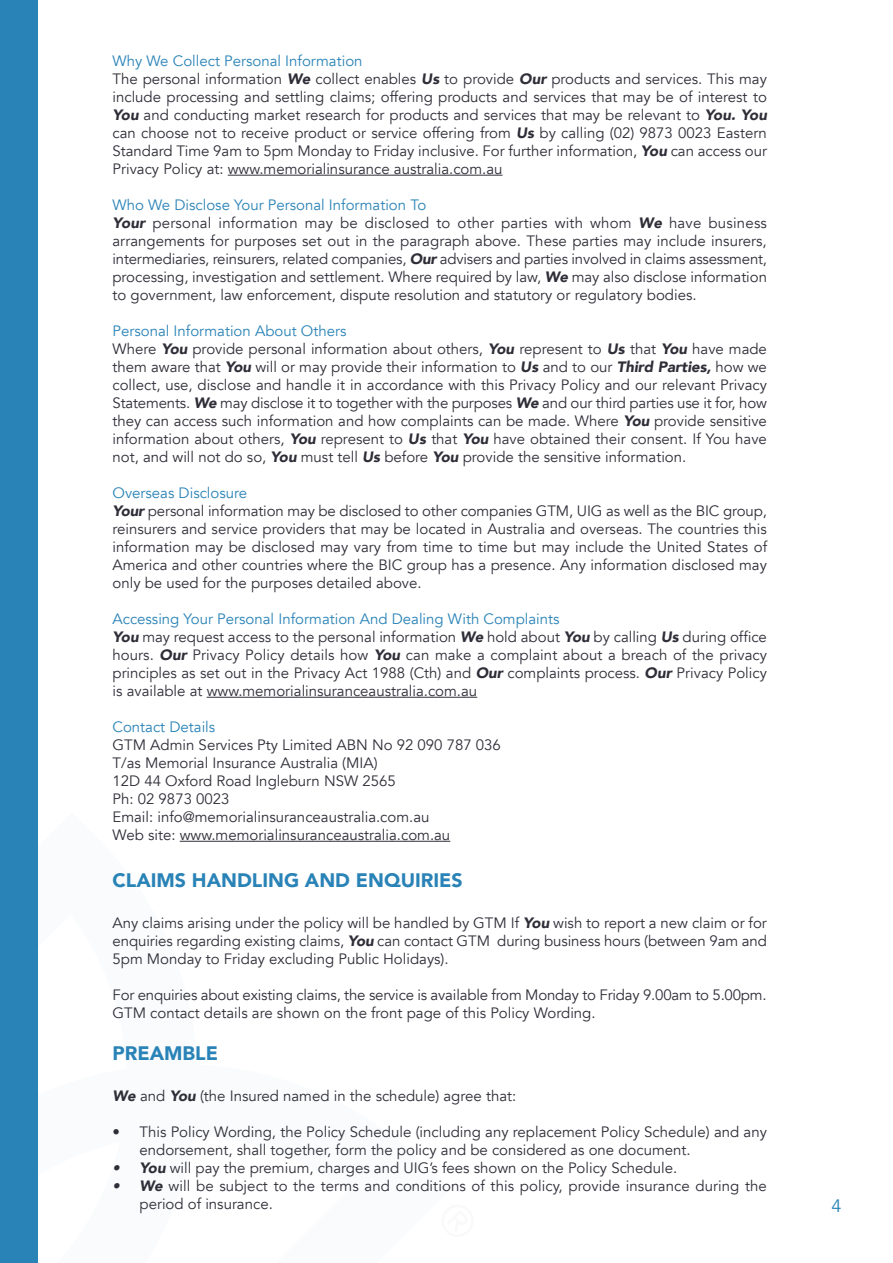
<style>
.page{position:relative;width:893px;height:1263px;background:#fff}
.page>*{position:absolute;margin:0;border:0;box-sizing:border-box;transform-origin:0 0}
.t1{font:900 19.5px "Avenir";color:#2a83b7}
.t2{font:18px "Avenir";color:#2a83b7}
.t3{font:15px/18px "Avenir";color:#2f2e38;text-align:justify}
.t4{font:15px "Avenir";color:#2a83b7}
.s1{font-weight:900;font-style:italic}
</style>
<div class="page">
<div style="left:0;top:0;width:38px;height:1263px;background:#2a83b7"></div>
<hr style="left:228px;top:175px;width:274px;height:1px;background:#2f2e38">
<hr style="left:207px;top:697px;width:270px;height:1px;background:#2f2e38">
<hr style="left:180px;top:841px;width:270px;height:1px;background:#2f2e38">
<p class="t4" style="left:112px;top:52px;width:252px">Why We Collect Personal Information</p>
<p class="t3" style="left:112px;top:70px;width:656px">The personal information <span class="s1">We</span> collect enables <span class="s1">Us</span> to provide <span class="s1">Our</span> products and services. This may include processing and settling claims; offering products and services that may be of interest to <span class="s1">You</span> and conducting market research for products and services that may be relevant to <span class="s1">You. You </span>can choose not to receive product or service offering from <span class="s1">Us</span> by calling (02) 9873 0023 Eastern Standard Time 9am to 5pm Monday to Friday inclusive. For further information, <span class="s1">You</span> can access our Privacy Policy at: www.memorialinsurance australia.com.au</p>
<p class="t4" style="left:112px;top:196px;width:315px">Who We Disclose Your Personal Information To</p>
<p class="t3" style="left:112px;top:214px;width:656px"><span class="s1">Your</span> personal information may be disclosed to other parties with whom <span class="s1">We</span> have business arrangements for purposes set out in the paragraph above. These parties may include insurers, intermediaries, reinsurers, related companies, <span class="s1">Our</span> advisers and parties involved in claims assessment, processing, investigation and settlement. Where required by law, <span class="s1">We</span> may also disclose information to government, law enforcement, dispute resolution and statutory or regulatory bodies.</p>
<p class="t4" style="left:112px;top:322px;width:235px">Personal Information About Others</p>
<p class="t3" style="left:112px;top:340px;width:656px">Where <span class="s1">You</span> provide personal information about others, <span class="s1">You</span> represent to <span class="s1">Us</span> that <span class="s1">You</span> have made them aware that <span class="s1">You</span> will or may provide their information to <span class="s1">Us</span> and to our <span class="s1">Third Parties,</span> how we collect, use, disclose and handle it in accordance with this Privacy Policy and our relevant Privacy Statements. <span class="s1">We</span> may disclose it to together with the purposes <span class="s1">We</span> and our third parties use it for, how they can access such information and how complaints can be made. Where <span class="s1">You</span> provide sensitive information about others, <span class="s1">You</span> represent to <span class="s1">Us</span> that <span class="s1">You</span> have obtained their consent. If You have not, and will not do so, <span class="s1">You</span> must tell <span class="s1">Us</span> before <span class="s1">You</span> provide the sensitive information.</p>
<p class="t4" style="left:112px;top:484px;width:136px">Overseas Disclosure</p>
<p class="t3" style="left:112px;top:502px;width:656px"><span class="s1">Your</span> personal information may be disclosed to other companies GTM, UIG as well as the BIC group, reinsurers and service providers that may be located in Australia and overseas. The countries this information may be disclosed may vary from time to time but may include the United States of America and other countries where the BIC group has a presence. Any information disclosed may only be used for the purposes detailed above.</p>
<p class="t4" style="left:112px;top:610px;width:449px">Accessing Your Personal Information And Dealing With Complaints</p>
<p class="t3" style="left:112px;top:628px;width:656px"><span class="s1">You</span> may request access to the personal information <span class="s1">We</span> hold about <span class="s1">You</span> by calling <span class="s1">Us</span> during office hours. <span class="s1">Our</span> Privacy Policy details how <span class="s1">You</span> can make a complaint about a breach of the privacy principles as set out in the Privacy Act 1988 (Cth) and <span class="s1">Our</span> complaints process. <span class="s1">Our</span> Privacy Policy is available at www.memorialinsuranceaustralia.com.au</p>
<p class="t4" style="left:112px;top:718px;width:104px">Contact Details</p>
<p class="t3" style="left:112px;top:736px;width:390px">GTM Admin Services Pty Limited ABN No 92 090 787 036</p>
<p class="t3" style="left:112px;top:754px;width:267px">T/as Memorial Insurance Australia (MIA)</p>
<p class="t3" style="left:112px;top:772px;width:285px">12D 44 Oxford Road Ingleburn NSW 2565</p>
<p class="t3" style="left:112px;top:790px;width:119px">Ph: 02 9873 0023</p>
<p class="t3" style="left:112px;top:808px;width:318px">Email: info@memorialinsuranceaustralia.com.au</p>
<p class="t3" style="left:112px;top:826px;width:339px">Web site: www.memorialinsuranceaustralia.com.au</p>
<p class="t1" style="left:112px;top:863px;width:352px">CLAIMS HANDLING AND ENQUIRIES</p>
<p class="t3" style="left:112px;top:914px;width:656px">Any claims arising under the policy will be handled by GTM If <span class="s1">You</span> wish to report a new claim or for enquiries regarding existing claims, <span class="s1">You</span> can contact GTM during business hours (between 9am and 5pm Monday to Friday excluding Public Holidays).</p>
<p class="t3" style="left:112px;top:986px;width:656px">For enquiries about existing claims, the service is available from Monday to Friday 9.00am to 5.00pm.<br>GTM contact details are shown on the front page of this Policy Wording.</p>
<p class="t1" style="left:112px;top:1036px;width:107px">PREAMBLE</p>
<p class="t3" style="left:112px;top:1087px;width:405px"><span class="s1">We</span> and <span class="s1">You</span> (the Insured named in the schedule) agree that:</p>
<p class="t3" style="left:139px;top:1123px;width:629px;text-indent:-27px">• This Policy Wording, the Policy Schedule (including any replacement Policy Schedule) and any endorsement, shall together, form the policy and be considered as one document.</p>
<p class="t3" style="left:112px;top:1159px;width:566px"><span class="s1">• You</span> will pay the premium, charges and UIG’s fees shown on the Policy Schedule.</p>
<p class="t3" style="left:139px;top:1177px;width:629px;text-indent:-27px"><span class="s1">• We</span> will be subject to the terms and conditions of this policy, provide insurance during the period of insurance.</p>
<p class="t2" style="left:831px;top:1195px;width:12px">4</p>
</div>
